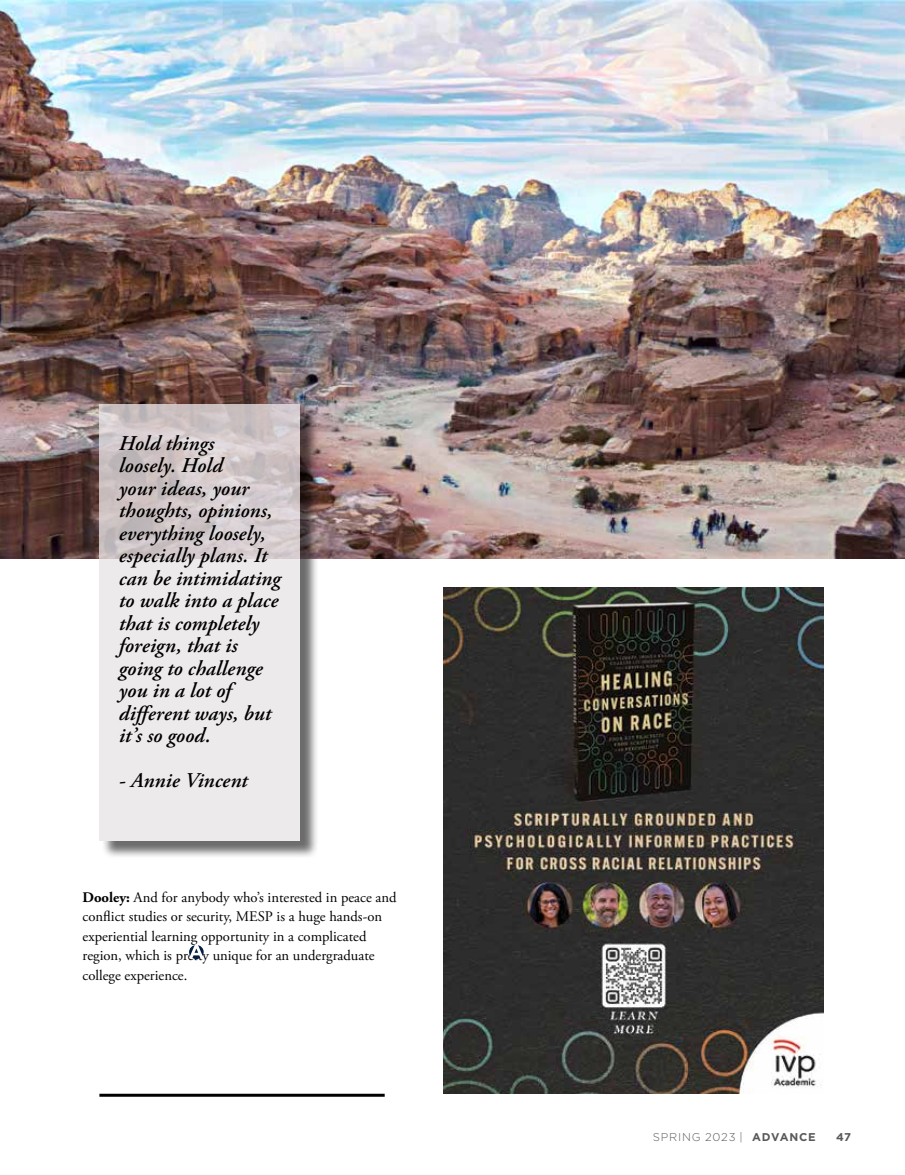
<style>
.page{position:relative;width:905px;height:1175px;background:#fff}
.page>*{position:absolute;margin:0;border:0;box-sizing:border-box;transform-origin:0 0}
.t1{font:italic 600 21px/22.5px "Adobe Garamond Pro";letter-spacing:.005em;color:#000}
.t2{font:14.7px/19.5px "Adobe Garamond Pro";color:#000}
.t3{font:300 11.25px "Gotham";letter-spacing:.075em;color:#58595b}
.t4{font:700 11.25px "Gotham";color:#58595b}
.s1{font-weight:700}
</style>
<div class="page">
<img style="left:0;top:0;width:904px;height:559px">
<hr style="left:99px;top:1093px;width:285px;height:3px;background:#000">
<div style="left:102px;top:406px;width:217px;height:453px;background:#000;opacity:.75"></div>
<svg style="left:99px;top:404px;width:201px;height:436px;background:#e2dddf"></svg>
<div style="left:189px;top:945px;width:15px;height:14px;border:1px solid #001e42;border-radius:50%"></div>
<svg style="left:189px;top:945px;width:15px;height:13px"></svg>
<img style="left:443px;top:587px;width:381px;height:506px">
<p class="t1" style="left:119px;top:432px;width:163px">Hold things<br>loosely. Hold<br>your ideas, your thoughts, opinions, everything loosely, especially plans. It can be intimidating to walk into a place that is completely foreign, that is going to challenge you in a lot of different ways, but it’s so good.</p>
<p class="t1" style="left:119px;top:769px;width:130px">- Annie Vincent</p>
<p class="t2" style="left:83px;top:888px;width:315px"><span class="s1">Dooley:</span> And for anybody who’s interested in peace and conflict studies or security, MESP is a huge hands-on experiential learning opportunity in a complicated region, which is pretty unique for an undergraduate college experience.</p>
<p class="t3" style="left:652px;top:1130px;width:164px">SPRING 2023 | <span class="s1">ADVANCE</span></p>
<p class="t4" style="left:836px;top:1129px;width:16px">47</p>
</div>
